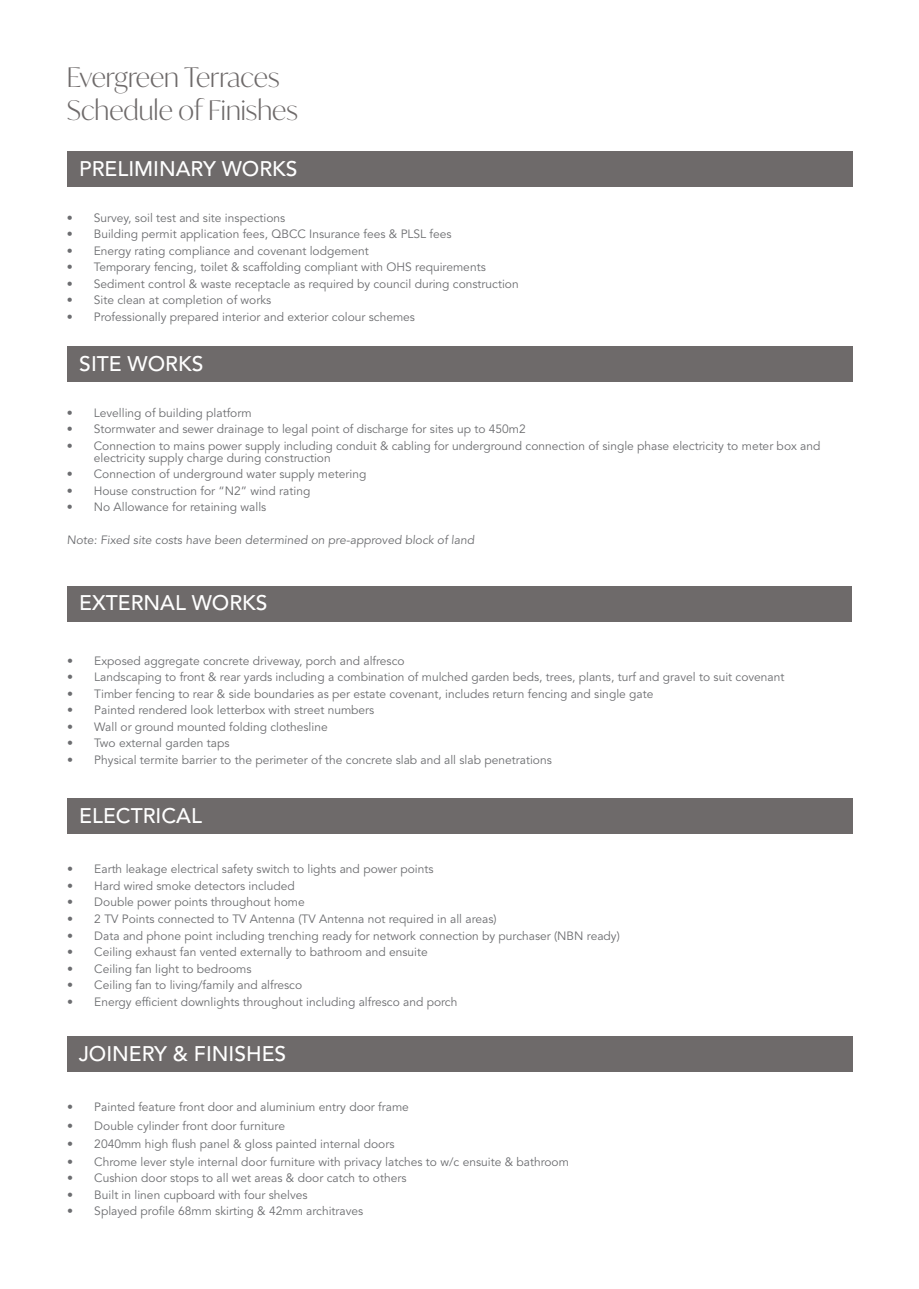
<style>
.page{position:relative;width:919px;height:1289px;background:#fff}
.page>*{position:absolute;margin:0;border:0;box-sizing:border-box;transform-origin:0 0}
.t1{font:300 27px "Ivy Mode";color:#6e6a6a}
.t2{font:500 21px "Avenir LT Std";color:#fff}
.Page_sub-header{font:12px/12px "Avenir LT Std";color:#6c6d70}
</style>
<div class="page">
<div style="left:67px;top:151px;width:785px;height:36px;background:#6e6a6a"></div>
<div style="left:67px;top:346px;width:785px;height:36px;background:#6e6a6a"></div>
<div style="left:67px;top:586px;width:785px;height:35px;background:#6e6a6a"></div>
<div style="left:67px;top:798px;width:785px;height:35px;background:#6e6a6a"></div>
<div style="left:67px;top:1036px;width:785px;height:35px;background:#6e6a6a"></div>
<p class="t1" style="left:67px;top:59px;width:214px">Evergreen Terraces</p>
<p class="t1" style="left:67px;top:92px;width:232px">Schedule of Finishes</p>
<p class="t2" style="left:79px;top:157px;width:220px">PRELIMINARY WORKS</p>
<p class="Page_sub-header" style="left:67px;top:212px;width:220px">• Survey, soil test and site inspections</p>
<p class="Page_sub-header" style="left:67px;top:228px;width:386px">• Building permit application fees, QBCC Insurance fees &amp; PLSL fees</p>
<p class="Page_sub-header" style="left:67px;top:245px;width:303px">• Energy rating compliance and covenant lodgement</p>
<p class="Page_sub-header" style="left:67px;top:261px;width:420px">• Temporary fencing, toilet &amp; scaffolding compliant with OHS requirements</p>
<p class="Page_sub-header" style="left:67px;top:278px;width:453px">• Sediment control &amp; waste receptacle as required by council during construction</p>
<p class="Page_sub-header" style="left:67px;top:294px;width:206px">• Site clean at completion of works</p>
<p class="Page_sub-header" style="left:67px;top:311px;width:350px">• Professionally prepared interior and exterior colour schemes</p>
<p class="t2" style="left:79px;top:351px;width:126px">SITE WORKS</p>
<p class="Page_sub-header" style="left:67px;top:407px;width:186px">• Levelling of building platform</p>
<p class="Page_sub-header" style="left:67px;top:423px;width:460px">• Stormwater and sewer drainage to legal point of discharge for sites up to 450m2</p>
<p class="Page_sub-header" style="left:94px;top:440px;width:728px;text-indent:-27px">• Connection to mains power supply including conduit &amp; cabling for underground connection of single phase electricity to meter box and electricity supply charge during construction</p>
<p class="Page_sub-header" style="left:67px;top:468px;width:301px">• Connection of underground water supply metering</p>
<p class="Page_sub-header" style="left:67px;top:485px;width:245px">• House construction for “N2” wind rating</p>
<p class="Page_sub-header" style="left:67px;top:501px;width:201px">• No Allowance for retaining walls</p>
<p class="Page_sub-header" style="left:67px;top:534px;width:410px">Note: Fixed site costs have been determined on pre-approved block of land</p>
<p class="t2" style="left:79px;top:591px;width:190px">EXTERNAL WORKS</p>
<p class="Page_sub-header" style="left:67px;top:655px;width:339px">• Exposed aggregate concrete driveway, porch and alfresco</p>
<p class="Page_sub-header" style="left:67px;top:671px;width:718px">• Landscaping to front &amp; rear yards including a combination of mulched garden beds, trees, plants, turf and gravel to suit covenant</p>
<p class="Page_sub-header" style="left:67px;top:688px;width:587px">• Timber fencing to rear &amp; side boundaries as per estate covenant, includes return fencing and single gate</p>
<p class="Page_sub-header" style="left:67px;top:704px;width:308px">• Painted rendered look letterbox with street numbers</p>
<p class="Page_sub-header" style="left:67px;top:721px;width:262px">• Wall or ground mounted folding clothesline</p>
<p class="Page_sub-header" style="left:67px;top:737px;width:164px">• Two external garden taps</p>
<p class="Page_sub-header" style="left:67px;top:754px;width:486px">• Physical termite barrier to the perimeter of the concrete slab and all slab penetrations</p>
<p class="t2" style="left:79px;top:803px;width:124px">ELECTRICAL</p>
<p class="Page_sub-header" style="left:67px;top:863px;width:368px">• Earth leakage electrical safety switch to lights and power points</p>
<p class="Page_sub-header" style="left:67px;top:880px;width:229px">• Hard wired smoke detectors included</p>
<p class="Page_sub-header" style="left:67px;top:896px;width:239px">• Double power points throughout home</p>
<p class="Page_sub-header" style="left:67px;top:913px;width:431px">• 2 TV Points connected to TV Antenna (TV Antenna not required in all areas)</p>
<p class="Page_sub-header" style="left:67px;top:929px;width:554px">• Data and phone point including trenching ready for network connection by purchaser (NBN ready)</p>
<p class="Page_sub-header" style="left:67px;top:946px;width:362px">• Ceiling exhaust fan vented externally to bathroom and ensuite</p>
<p class="Page_sub-header" style="left:67px;top:962px;width:186px">• Ceiling fan light to bedrooms</p>
<p class="Page_sub-header" style="left:67px;top:979px;width:236px">• Ceiling fan to living/family and alfresco</p>
<p class="Page_sub-header" style="left:67px;top:995px;width:391px">• Energy efficient downlights throughout including alfresco and porch</p>
<p class="t2" style="left:79px;top:1041px;width:209px">JOINERY &amp; FINISHES</p>
<p class="Page_sub-header" style="left:67px;top:1101px;width:343px">• Painted feature front door and aluminium entry door frame</p>
<p class="Page_sub-header" style="left:67px;top:1119px;width:219px">• Double cylinder front door furniture</p>
<p class="Page_sub-header" style="left:67px;top:1137px;width:328px">• 2040mm high flush panel &amp; gloss painted internal doors</p>
<p class="Page_sub-header" style="left:67px;top:1155px;width:503px">• Chrome lever style internal door furniture with privacy latches to w/c ensuite &amp; bathroom</p>
<p class="Page_sub-header" style="left:67px;top:1172px;width:340px">• Cushion door stops to all wet areas &amp; door catch to others</p>
<p class="Page_sub-header" style="left:67px;top:1188px;width:242px">• Built in linen cupboard with four shelves</p>
<p class="Page_sub-header" style="left:67px;top:1205px;width:297px">• Splayed profile 68mm skirting &amp; 42mm architraves</p>
</div>
